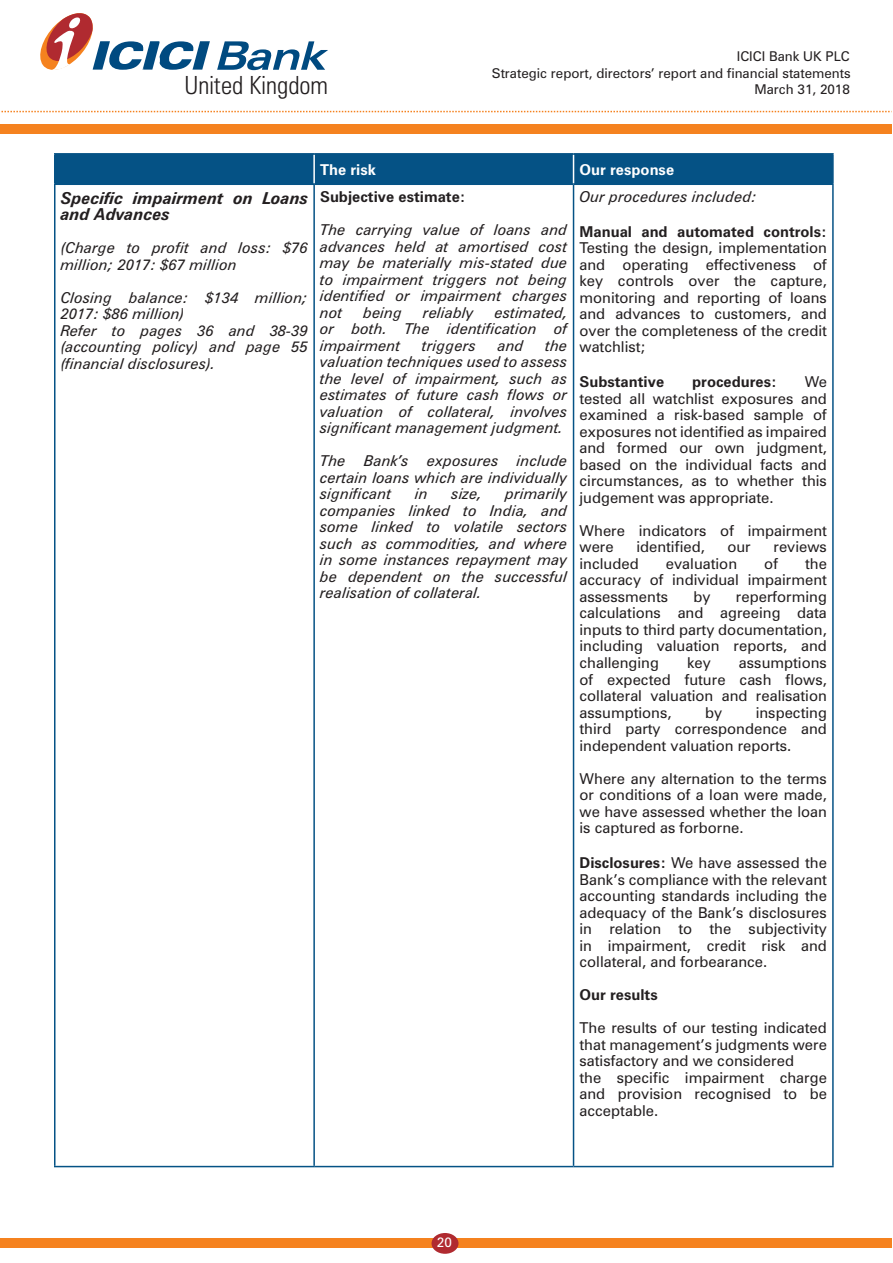
<style>
.page{position:relative;width:893px;height:1263px;background:#fff}
.page>*{position:absolute;margin:0;border:0;box-sizing:border-box;transform-origin:0 0}
.t1{font:300 condensed 25.05px "Zurich BT";color:#231f20}
.t2{font:italic 700 16.5px/16.5px "Zurich BT";color:#231f20}
.t3{font:15px/16.5px "Zurich BT";color:#231f20;text-align:justify}
.t4{font:italic 15px/16.5px "Zurich BT";color:#231f20;text-align:justify}
.t5{font:700 15px "Zurich BT";color:#231f20}
.t6{font:700 15px "Zurich BT";color:#fff}
.t7{font:13.5px/16.2px "Zurich BT";color:#231f20;text-align:right}
.t8{font:13.5px "Zurich BT";color:#fff}
.s1{font-weight:700}
</style>
<div class="page">
<div style="left:0;top:1239px;width:892px;height:9px;background:#f5821f"></div>
<div style="left:432px;top:1233px;width:26px;height:21px;background:#b02a30;border-radius:50%"></div>
<div style="left:0;top:125px;width:892px;height:9px;background:#f5821f"></div>
<svg style="left:1px;top:111px;width:889px;height:1px"></svg>
<svg style="left:40px;top:13px;width:288px;height:58px"></svg>
<hr style="left:54px;top:185px;width:2px;height:981px;background:#055285">
<hr style="left:313px;top:185px;width:2px;height:981px;background:#055285">
<hr style="left:573px;top:185px;width:1px;height:981px;background:#055285">
<hr style="left:832px;top:185px;width:2px;height:981px;background:#055285">
<hr style="left:54px;top:1166px;width:260px;height:1px;background:#055285">
<hr style="left:314px;top:1166px;width:259px;height:1px;background:#055285">
<hr style="left:573px;top:1166px;width:261px;height:1px;background:#055285">
<div style="left:56px;top:155px;width:776px;height:29px;background:#055285"></div>
<hr style="left:54px;top:153px;width:260px;height:2px;background:#055285">
<hr style="left:54px;top:155px;width:2px;height:29px;background:#055285">
<hr style="left:314px;top:153px;width:259px;height:2px;background:#055285">
<hr style="left:573px;top:153px;width:261px;height:2px;background:#055285">
<hr style="left:832px;top:155px;width:2px;height:29px;background:#055285">
<hr style="left:54px;top:184px;width:260px;height:1px;background:#055285">
<hr style="left:314px;top:184px;width:259px;height:1px;background:#055285">
<hr style="left:573px;top:184px;width:261px;height:1px;background:#055285">
<p class="t7" style="left:492px;top:48px;width:360px">ICICI Bank UK PLC<br>Strategic report, directors’ report and financial statements</p>
<h1 class="t1" style="left:185px;top:70px;width:145px">United Kingdom</h1>
<p class="t7" style="left:754px;top:81px;width:97px">March 31, 2018</p>
<p class="t2" style="left:61px;top:189px;width:249px">Specific impairment on Loans and Advances</p>
<p class="t4" style="left:61px;top:239px;width:249px">(Charge to profit and loss: $76 million; 2017: $67 million</p>
<p class="t4" style="left:61px;top:289px;width:249px">Closing balance: $134 million;<br>2017: $86 million)</p>
<p class="t4" style="left:61px;top:322px;width:249px">Refer to pages 36 and 38-39 (accounting policy) and page 55 (financial disclosures).</p>
<p class="t6" style="left:320px;top:161px;width:57px">The risk</p>
<p class="t6" style="left:579px;top:161px;width:96px">Our response</p>
<p class="t5" style="left:320px;top:188px;width:147px">Subjective estimate:</p>
<p class="t4" style="left:320px;top:222px;width:249px">The carrying value of loans and advances held at amortised cost may be materially mis-stated due to impairment triggers not being identified or impairment charges not</p>
<p class="t4" style="left:320px;top:304px;width:249px;text-indent:175px">estimated, or both. The identification of impairment</p>
<p class="t4" style="left:363px;top:304px;width:40px">being</p>
<p class="t4" style="left:423px;top:304px;width:52px">reliably</p>
<p class="t4" style="left:320px;top:337px;width:249px;text-indent:225px">the valuation techniques used to assess the level of impairment, such as estimates of future cash flows or valuation of collateral, involves significant management judgment.</p>
<p class="t4" style="left:320px;top:453px;width:249px">The Bank’s exposures include certain loans which are individually significant</p>
<p class="t4" style="left:422px;top:337px;width:55px">triggers</p>
<p class="t4" style="left:498px;top:337px;width:28px">and</p>
<p class="t4" style="left:320px;top:486px;width:249px;text-indent:185px">primarily companies linked to India, and some linked to volatile sectors such as commodities, and where in some instances repayment may be dependent on the successful realisation of collateral.</p>
<p class="t4" style="left:415px;top:486px;width:14px">in</p>
<p class="t4" style="left:452px;top:486px;width:32px">size,</p>
<p class="t4" style="left:579px;top:188px;width:179px">Our procedures included:</p>
<p class="t3" style="left:579px;top:223px;width:249px"><span class="s1">Manual and automated controls:<br></span>Testing the design, implementation and operating effectiveness of key controls over the capture, monitoring and reporting of loans and advances to customers, and over the completeness of the credit watchlist;</p>
<p class="t5" style="left:579px;top:373px;width:86px">Substantive</p>
<p class="t5" style="left:692px;top:373px;width:86px">procedures:</p>
<p class="t3" style="left:579px;top:374px;width:249px;text-indent:225px">We tested all watchlist exposures and examined a risk-based sample of exposures not identified as impaired and formed our own judgment, based on the individual facts and circumstances, as to whether this judgement was appropriate.</p>
<p class="t3" style="left:579px;top:522px;width:249px">Where indicators of impairment were</p>
<p class="t3" style="left:636px;top:539px;width:70px">identified,</p>
<p class="t3" style="left:727px;top:539px;width:25px">our</p>
<p class="t3" style="left:773px;top:539px;width:55px">reviews</p>
<p class="t3" style="left:579px;top:555px;width:61px">included</p>
<p class="t3" style="left:666px;top:555px;width:73px">evaluation</p>
<p class="t3" style="left:764px;top:555px;width:15px">of</p>
<p class="t3" style="left:579px;top:555px;width:249px;text-indent:226px">the accuracy of individual impairment assessments</p>
<p class="t3" style="left:579px;top:588px;width:249px;text-indent:156px">reperforming calculations and agreeing data inputs to third party documentation, including valuation reports, and challenging</p>
<p class="t3" style="left:693px;top:588px;width:19px">by</p>
<p class="t3" style="left:579px;top:654px;width:249px;text-indent:159px">assumptions of expected future cash flows, collateral valuation and realisation assumptions,</p>
<p class="t3" style="left:687px;top:654px;width:25px">key</p>
<p class="t3" style="left:579px;top:704px;width:249px;text-indent:176px">inspecting third party correspondence and independent valuation reports.</p>
<p class="t3" style="left:579px;top:770px;width:249px">Where any alternation to the terms or conditions of a loan were made, we have assessed whether the loan is captured as forborne.</p>
<p class="t3" style="left:579px;top:854px;width:249px"><span class="s1">Disclosures:</span> We have assessed the Bank’s compliance with the relevant accounting standards including the adequacy of the Bank’s disclosures in relation to the subjectivity in impairment, credit risk and collateral, and forbearance.</p>
<p class="t5" style="left:579px;top:986px;width:80px">Our results</p>
<p class="t3" style="left:579px;top:1019px;width:249px">The results of our testing indicated that management’s judgments were satisfactory and we considered</p>
<p class="t3" style="left:579px;top:1069px;width:249px">the specific impairment charge and provision recognised to be acceptable.</p>
<p class="t3" style="left:705px;top:704px;width:19px">by</p>
<p class="t8" style="left:437px;top:1233px;width:16px">20</p>
</div>
